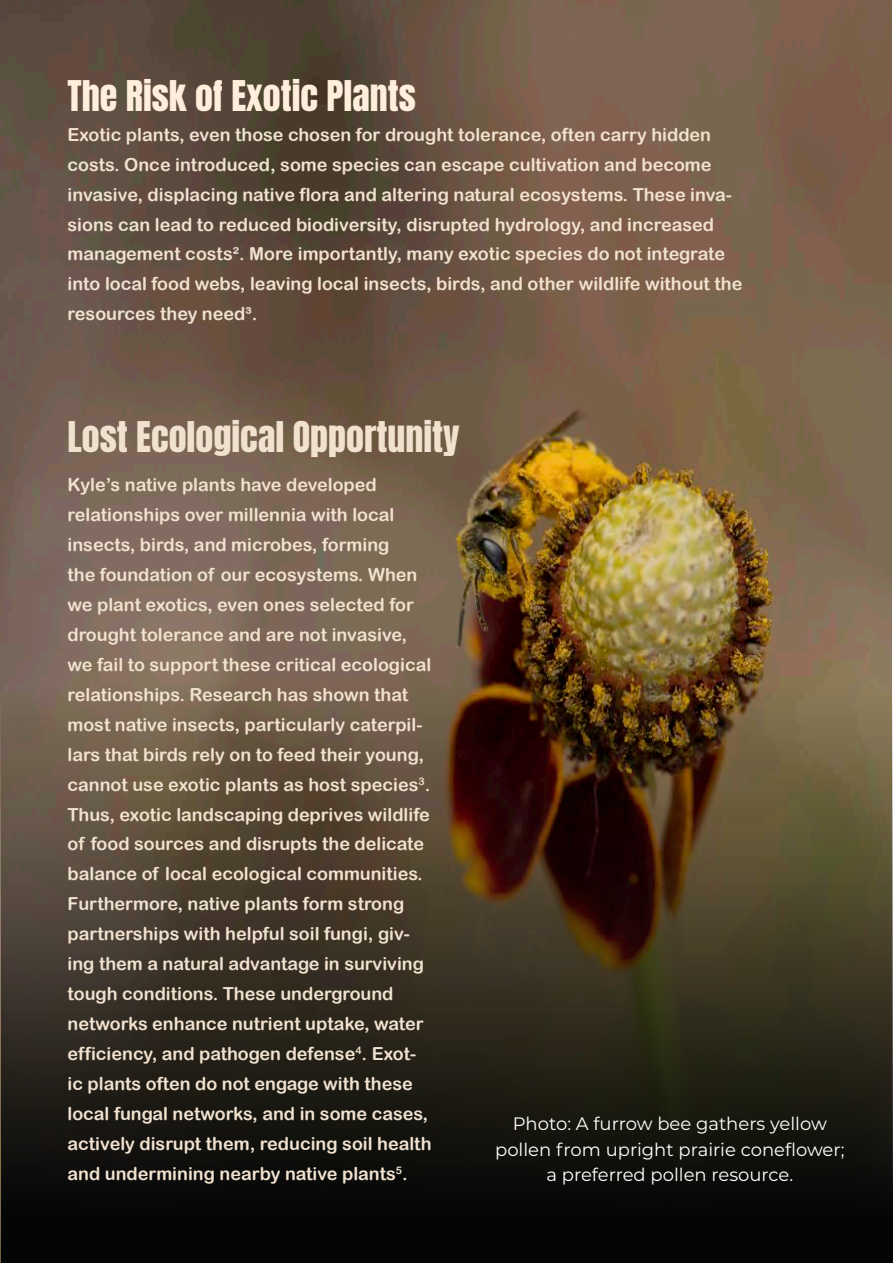
<style>
.page{position:relative;width:893px;height:1263px;background:#fff}
.page>*{position:absolute;margin:0;border:0;box-sizing:border-box;transform-origin:0 0}
.Paragraph_Style_1{font:36px "Anton";color:#f1e2d0}
.Paragraph_Style_2{font:36px "Anton";color:#ffeedb}
.Paragraph_Style_1-2{font:18px/30px "Arial Rounded MT Bold";color:#f1e2d0}
.Paragraph_Style_2-2{font:18px/30px "Arial Rounded MT Bold";color:#f1e2d0}
.t1{font:18px "Montserrat";color:#fff}
</style>
<div class="page">
<img style="left:1px;top:0;width:890px;height:685px">
<svg style="left:1px;top:685px;width:892px;height:578px;background:#362c1f"></svg>
<img style="left:0;top:0;width:1px;height:1263px">
<p class="Paragraph_Style_2" style="left:68px;top:77px;width:350px">The Risk of Exotic Plants</p>
<p class="Paragraph_Style_2-2" style="left:68px;top:119px;width:676px">Exotic plants, even those chosen for drought tolerance, often carry hidden costs. Once introduced, some species can escape cultivation and become invasive, displacing native flora and altering natural ecosystems. These inva&shy;sions can lead to reduced biodiversity, disrupted hydrology, and increased management costs². More importantly, many exotic species do not integrate into local food webs, leaving local insects, birds, and other wildlife without the resources they need³.</p>
<p class="Paragraph_Style_1" style="left:68px;top:418px;width:394px">Lost Ecological Opportunity</p>
<p class="Paragraph_Style_1-2" style="left:68px;top:470px;width:366px">Kyle’s native plants have developed relationships over millennia with local insects, birds, and microbes, forming<br>the foundation of our ecosystems. When we plant exotics, even ones selected for drought tolerance and are not invasive, we fail to support these critical ecological relationships. Research has shown that most native insects, particularly caterpil&shy;lars that birds rely on to feed their young, cannot use exotic plants as host species<sup>3</sup>.<br>Thus, exotic landscaping deprives wildlife of food sources and disrupts the delicate balance of local ecological communities.<br>Furthermore, native plants form strong partnerships with helpful soil fungi, giv&shy;ing them a natural advantage in surviving tough conditions. These underground networks enhance nutrient uptake, water efficiency, and pathogen defense<sup>4</sup>. Exot&shy;ic plants often do not engage with these local fungal networks, and in some cases, actively disrupt them, reducing soil health and undermining nearby native plants<sup>5</sup>.</p>
<p class="t1" style="left:513px;top:1111px;width:316px">Photo: A furrow bee gathers yellow</p>
<p class="t1" style="left:495px;top:1137px;width:351px">pollen from upright prairie coneflower;</p>
<p class="t1" style="left:546px;top:1162px;width:248px">a preferred pollen resource.</p>
</div>
